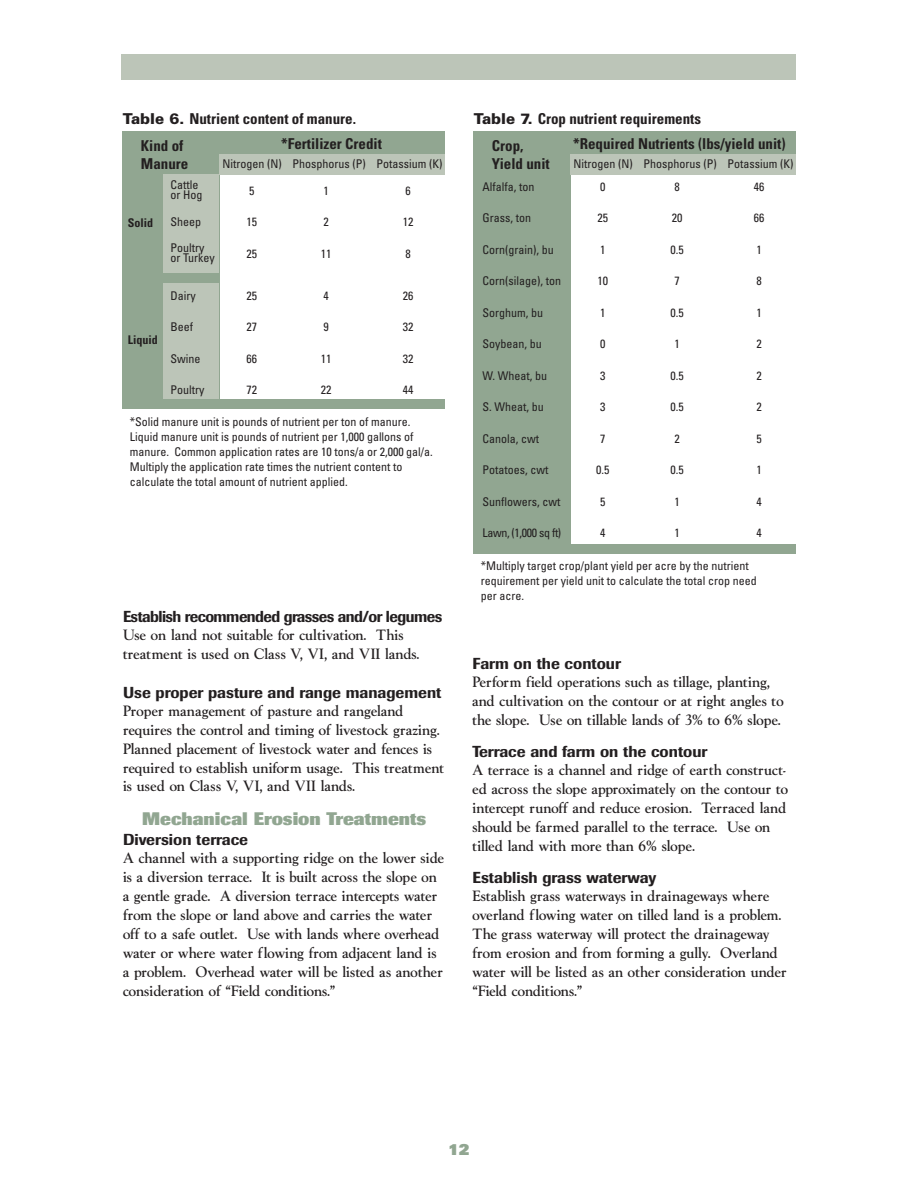
<style>
.page{position:relative;width:918px;height:1188px;background:#fff}
.page>*{position:absolute;margin:0;border:0;box-sizing:border-box;transform-origin:0 0}
.t1{font:800 18px "Imago";color:#91a691}
.t2{font:15.75px/18.9px "Goudy Light DTC";color:#231f20}
.t3{font:500 15.75px "Imago";color:#231f20}
.t4{font:500 15.75px "Imago";letter-spacing:-.035em;color:#231f20;scale:.96 1}
.t5{font:700 condensed 15px/18px "Univers";color:#231f20}
.t6{font:900 15px "Univers";color:#91a691}
.t7{font:condensed 12px/15px "Univers";color:#231f20}
.t8{font:condensed 12px "Univers";letter-spacing:-.03em;color:#231f20}
.t9{font:700 condensed 12px "Univers";color:#231f20}
.s1{font-weight:900;font-stretch:normal}
</style>
<div class="page">
<div style="left:122px;top:54px;width:674px;height:25px;background:#bcc5b8"></div>
<div style="left:122px;top:168px;width:97px;height:232px;background:#91a691"></div>
<div style="left:163px;top:175px;width:56px;height:98px;background:#bcc5b8"></div>
<div style="left:163px;top:283px;width:56px;height:117px;background:#bcc5b8"></div>
<div style="left:122px;top:131px;width:323px;height:40px;background:#91a691"></div>
<div style="left:122px;top:400px;width:322px;height:9px;background:#91a691"></div>
<div style="left:219px;top:154px;width:226px;height:21px;background:#bcc5b8"></div>
<div style="left:473px;top:168px;width:97px;height:379px;background:#91a691"></div>
<div style="left:473px;top:131px;width:323px;height:40px;background:#91a691"></div>
<div style="left:473px;top:544px;width:322px;height:10px;background:#91a691"></div>
<div style="left:570px;top:154px;width:226px;height:21px;background:#bcc5b8"></div>
<p class="t5" style="left:123px;top:111px;width:235px"><span class="s1">Table 6.</span> Nutrient content of manure.</p>
<p class="t5" style="left:141px;top:138px;width:49px">Kind of<br>Manure</p>
<p class="t7" style="left:170px;top:181px;width:33px;line-height:10.5px">Cattle or Hog</p>
<p class="t7" style="left:170px;top:211px;width:35px;line-height:25.5px">Sheep<br>Poultry</p>
<p class="t7" style="left:170px;top:252px;width:46px">or Turkey</p>
<p class="t7" style="left:170px;top:289px;width:27px">Dairy</p>
<p class="t7" style="left:170px;top:321px;width:24px">Beef</p>
<p class="t7" style="left:170px;top:352px;width:32px">Swine</p>
<p class="t7" style="left:170px;top:384px;width:35px">Poultry</p>
<p class="t9" style="left:128px;top:218px;width:27px">Solid</p>
<p class="t9" style="left:128px;top:335px;width:31px">Liquid</p>
<p class="t5" style="left:281px;top:136px;width:102px">*Fertilizer Credit</p>
<p class="t7" style="left:222px;top:157px;width:221px">Nitrogen (N) Phosphorus (P) Potassium (K)</p>
<p class="t7" style="left:249px;top:184px;width:7px">5</p>
<p class="t7" style="left:247px;top:216px;width:12px">15</p>
<p class="t7" style="left:247px;top:247px;width:12px">25</p>
<p class="t7" style="left:247px;top:289px;width:12px">25</p>
<p class="t7" style="left:247px;top:321px;width:12px">27</p>
<p class="t7" style="left:247px;top:352px;width:12px">66</p>
<p class="t7" style="left:247px;top:384px;width:12px">72</p>
<p class="t7" style="left:323px;top:184px;width:7px">1</p>
<p class="t7" style="left:323px;top:216px;width:7px">2</p>
<p class="t7" style="left:321px;top:247px;width:12px">11</p>
<p class="t7" style="left:323px;top:289px;width:7px">4</p>
<p class="t7" style="left:323px;top:321px;width:7px">9</p>
<p class="t7" style="left:321px;top:352px;width:12px">11</p>
<p class="t7" style="left:321px;top:384px;width:12px">22</p>
<p class="t7" style="left:406px;top:184px;width:7px">6</p>
<p class="t7" style="left:403px;top:216px;width:12px">12</p>
<p class="t7" style="left:406px;top:247px;width:7px">8</p>
<p class="t7" style="left:403px;top:289px;width:12px">26</p>
<p class="t7" style="left:403px;top:321px;width:12px">32</p>
<p class="t7" style="left:403px;top:352px;width:12px">32</p>
<p class="t7" style="left:403px;top:384px;width:12px">44</p>
<p class="t7" style="left:130px;top:415px;width:305px">*Solid manure unit is pounds of nutrient per ton of manure.<br>Liquid manure unit is pounds of nutrient per 1,000 gallons of manure. Common application rates are 10 tons/a or 2,000 gal/a.<br>Multiply the application rate times the nutrient content to calculate the total amount of nutrient applied.</p>
<p class="t4" style="left:123px;top:611px;width:334px">Establish recommended grasses and/or legumes</p>
<p class="t2" style="left:123px;top:627px;width:298px">Use on land not suitable for cultivation. This treatment is used on Class V, VI, and VII lands.</p>
<p class="t3" style="left:123px;top:686px;width:320px">Use proper pasture and range management</p>
<p class="t2" style="left:123px;top:703px;width:323px">Proper management of pasture and rangeland requires the control and timing of livestock grazing.<br>Planned placement of livestock water and fences is required to establish uniform usage. This treatment is used on Class V, VI, and VII lands.</p>
<p class="t1" style="left:142px;top:812px;width:286px">Mechanical Erosion Treatments</p>
<p class="t3" style="left:123px;top:834px;width:127px">Diversion terrace</p>
<p class="t2" style="left:123px;top:850px;width:323px">A channel with a supporting ridge on the lower side is a diversion terrace. It is built across the slope on a gentle grade. A diversion terrace intercepts water from the slope or land above and carries the water off to a safe outlet. Use with lands where overhead water or where water flowing from adjacent land is a problem. Overhead water will be listed as another consideration of “Field conditions.”</p>
<p class="t5" style="left:492px;top:106px;width:211px;line-height:27px;text-indent:-18px"><span class="s1">Table 7.</span> Crop nutrient requirements<br>Crop,</p>
<p class="t5" style="left:573px;top:136px;width:214px">*Required Nutrients (lbs/yield unit)</p>
<p class="t5" style="left:492px;top:156px;width:59px">Yield unit</p>
<p class="t7" style="left:482px;top:180px;width:53px">Alfalfa, ton</p>
<p class="t7" style="left:482px;top:211px;width:50px">Grass, ton</p>
<p class="t7" style="left:482px;top:243px;width:73px">Corn(grain), bu</p>
<p class="t7" style="left:482px;top:274px;width:80px">Corn(silage), ton</p>
<p class="t7" style="left:482px;top:306px;width:62px">Sorghum, bu</p>
<p class="t7" style="left:482px;top:337px;width:61px">Soybean, bu</p>
<p class="t7" style="left:482px;top:369px;width:66px">W. Wheat, bu</p>
<p class="t7" style="left:482px;top:400px;width:63px">S. Wheat, bu</p>
<p class="t7" style="left:482px;top:432px;width:58px">Canola, cwt</p>
<p class="t7" style="left:482px;top:463px;width:68px">Potatoes, cwt</p>
<p class="t7" style="left:482px;top:495px;width:79px">Sunflowers, cwt</p>
<p class="t8" style="left:482px;top:528px;width:80px">Lawn, (1,000 sq ft)</p>
<p class="t7" style="left:573px;top:157px;width:221px">Nitrogen (N) Phosphorus (P) Potassium (K)</p>
<p class="t7" style="left:600px;top:180px;width:7px">0</p>
<p class="t7" style="left:598px;top:211px;width:12px">25</p>
<p class="t7" style="left:600px;top:243px;width:7px">1</p>
<p class="t7" style="left:598px;top:274px;width:12px">10</p>
<p class="t7" style="left:600px;top:306px;width:7px">1</p>
<p class="t7" style="left:600px;top:337px;width:7px">0</p>
<p class="t7" style="left:600px;top:369px;width:7px">3</p>
<p class="t7" style="left:600px;top:400px;width:7px">3</p>
<p class="t7" style="left:600px;top:432px;width:7px">7</p>
<p class="t7" style="left:596px;top:463px;width:15px">0.5</p>
<p class="t7" style="left:600px;top:495px;width:7px">5</p>
<p class="t7" style="left:600px;top:526px;width:7px">4</p>
<p class="t7" style="left:674px;top:180px;width:7px">8</p>
<p class="t7" style="left:672px;top:211px;width:12px">20</p>
<p class="t7" style="left:670px;top:243px;width:15px">0.5</p>
<p class="t7" style="left:674px;top:274px;width:7px">7</p>
<p class="t7" style="left:670px;top:306px;width:15px">0.5</p>
<p class="t7" style="left:674px;top:337px;width:7px">1</p>
<p class="t7" style="left:670px;top:369px;width:15px">0.5</p>
<p class="t7" style="left:670px;top:400px;width:15px">0.5</p>
<p class="t7" style="left:674px;top:432px;width:7px">2</p>
<p class="t7" style="left:670px;top:463px;width:15px">0.5</p>
<p class="t7" style="left:674px;top:495px;width:7px">1</p>
<p class="t7" style="left:674px;top:526px;width:7px">1</p>
<p class="t7" style="left:754px;top:180px;width:12px">46</p>
<p class="t7" style="left:754px;top:211px;width:12px">66</p>
<p class="t7" style="left:757px;top:243px;width:7px">1</p>
<p class="t7" style="left:757px;top:274px;width:7px">8</p>
<p class="t7" style="left:757px;top:306px;width:7px">1</p>
<p class="t7" style="left:757px;top:337px;width:7px">2</p>
<p class="t7" style="left:757px;top:369px;width:7px">2</p>
<p class="t7" style="left:757px;top:400px;width:7px">2</p>
<p class="t7" style="left:757px;top:432px;width:7px">5</p>
<p class="t7" style="left:757px;top:463px;width:7px">1</p>
<p class="t7" style="left:757px;top:495px;width:7px">4</p>
<p class="t7" style="left:757px;top:526px;width:7px">4</p>
<p class="t7" style="left:481px;top:559px;width:277px">*Multiply target crop/plant yield per acre by the nutrient requirement per yield unit to calculate the total crop need per acre.</p>
<p class="t3" style="left:472px;top:658px;width:150px">Farm on the contour</p>
<p class="t2" style="left:472px;top:674px;width:313px">Perform field operations such as tillage, planting, and cultivation on the contour or at right angles to the slope. Use on tillable lands of 3% to 6% slope.</p>
<p class="t3" style="left:472px;top:746px;width:237px">Terrace and farm on the contour</p>
<p class="t2" style="left:472px;top:762px;width:317px">A terrace is a channel and ridge of earth construct&shy;ed across the slope approximately on the contour to intercept runoff and reduce erosion. Terraced land should be farmed parallel to the terrace. Use on tilled land with more than 6% slope.</p>
<p class="t3" style="left:472px;top:872px;width:185px">Establish grass waterway</p>
<p class="t2" style="left:472px;top:888px;width:316px">Establish grass waterways in drainageways where overland flowing water on tilled land is a problem.<br>The grass waterway will protect the drainageway from erosion and from forming a gully. Overland water will be listed as an other consideration under “Field conditions.”</p>
<p class="t6" style="left:448px;top:1145px;width:23px">12</p>
</div>
